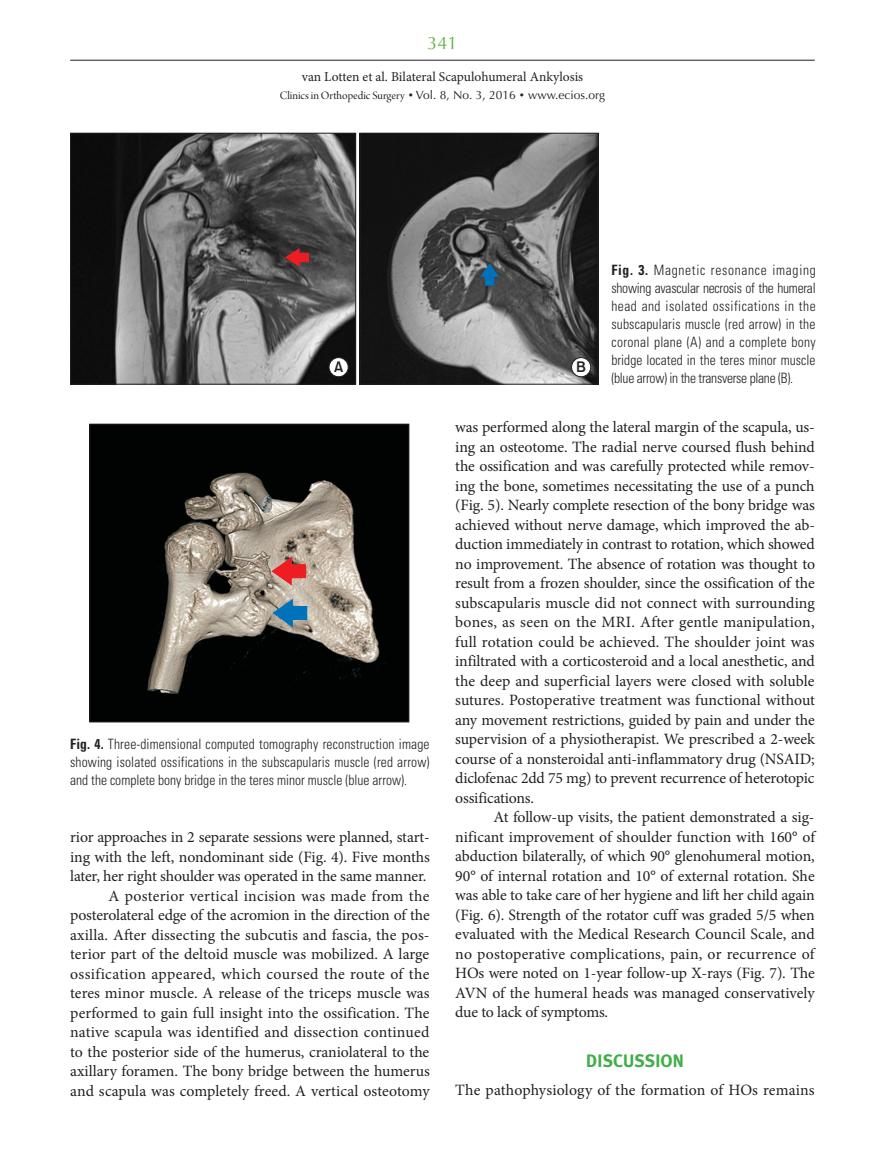
<style>
.page{position:relative;width:885px;height:1170px;background:#fff}
.page>*{position:absolute;margin:0;border:0;box-sizing:border-box;transform-origin:0 0}
.t1{font:700 18px "Meta Plus";letter-spacing:-.01em;color:#40ae49}
.t2{font:18px "Optima LT Std";color:#63b445}
.t3{font:15.75px/19.5px "Minion Pro";color:#231f20;text-align:justify}
.t4{font:15px "Gothic 725 BT Bold A";color:#231f20}
.t5{font:300 condensed 14.25px/18px "Univers";color:#231f20;text-align:justify;scale:.95 1}
.t6{font:13.5px "Minion Pro";color:#231f20}
.t7{font:12px "Optima LT Std";color:#231f20}
.s1{font-family:"Arno Pro Display"}
.s2{font-size:9px}
.s3{font-weight:700}
</style>
<div class="page">
<hr style="left:70px;top:60px;width:744px;height:1px;background:#231f20">
<svg style="left:70px;top:133px;width:528px;height:251px;background:#575757"></svg>
<svg style="left:285px;top:248px;width:24px;height:18px"></svg>
<svg style="left:480px;top:264px;width:18px;height:21px"></svg>
<img style="left:91px;top:426px;width:316px;height:294px">
<div style="left:89px;top:424px;width:320px;height:298px;border:1px solid #231f20"></div>
<svg style="left:272px;top:557px;width:34px;height:28px"></svg>
<svg style="left:273px;top:599px;width:34px;height:28px"></svg>
<p class="t2" style="left:427px;top:32px;width:32px">341</p>
<p class="t6" style="left:302px;top:68px;width:283px">van Lotten et al. Bilateral Scapulohumeral Ankylosis</p>
<p class="t7" style="left:280px;top:88px;width:327px"><span class="s1">Clinics in Orthopedic Surgery</span> <span class="s2">•</span> Vol. 8, No. 3, 2016 <span class="s2">•</span> www.ecios.org</p>
<p class="t4" style="left:334px;top:358px;width:11px">A</p>
<p class="t4" style="left:576px;top:358px;width:11px">B</p>
<p class="t5" style="left:611px;top:261px;width:216px"><span class="s3">Fig. 3.</span> Magnetic resonance imaging showing avascular necrosis of the humeral head and isolated ossifications in the subscapularis muscle (red arrow) in the coronal plane (A) and a complete bony bridge located in the teres minor muscle (blue arrow) in the transverse plane (B).</p>
<p class="t5" style="left:70px;top:734px;width:380px"><span class="s3">Fig. 4.</span> Three-dimensional computed tomography reconstruction image showing isolated ossifications in the subscapularis muscle (red arrow) and the complete bony bridge in the teres minor muscle (blue arrow).</p>
<p class="t3" style="left:70px;top:827px;width:361px;text-align:right">rior approaches in 2 separate sessions were planned, start&shy;ing with the left, nondominant side (Fig. 4). Five months later, her right shoulder was operated in the same manner.<br>A posterior vertical incision was made from the posterolateral edge of the acromion in the direction of the axilla. After dissecting the subcutis and fascia, the pos&shy;terior part of the deltoid muscle was mobilized. A large ossification appeared, which coursed the route of the teres minor muscle. A release of the triceps muscle was performed to gain full insight into the ossification. The native scapula was identified and dissection continued to the posterior side of the humerus, craniolateral to the axillary foramen. The bony bridge between the humerus and scapula was completely freed. A vertical osteotomy</p>
<p class="t3" style="left:455px;top:417px;width:361px">was performed along the lateral margin of the scapula, us&shy;ing an osteotome. The radial nerve coursed flush behind the ossification and was carefully protected while remov&shy;ing the bone, sometimes necessitating the use of a punch (Fig. 5). Nearly complete resection of the bony bridge was achieved without nerve damage, which improved the ab&shy;duction immediately in contrast to rotation, which showed no improvement. The absence of rotation was thought to result from a frozen shoulder, since the ossification of the subscapularis muscle did not connect with surrounding bones, as seen on the MRI. After gentle manipulation, full rotation could be achieved. The shoulder joint was infiltrated with a corticosteroid and a local anesthetic, and the deep and superficial layers were closed with soluble sutures. Postoperative treatment was functional without any movement restrictions, guided by pain and under the supervision of a physiotherapist. We prescribed a 2-week course of a nonsteroidal anti-inflammatory drug (NSAID; diclofenac 2dd 75 mg) to prevent recurrence of heterotopic ossifications.</p>
<p class="t3" style="left:455px;top:807px;width:361px;text-indent:38px">At follow-up visits, the patient demonstrated a sig&shy;nificant improvement of shoulder function with 160° of abduction bilaterally, of which 90° glenohumeral motion, 90° of internal rotation and 10° of external rotation. She was able to take care of her hygiene and lift her child again (Fig. 6). Strength of the rotator cuff was graded 5/5 when evaluated with the Medical Research Council Scale, and no postoperative complications, pain, or recurrence of HOs were noted on 1-year follow-up X-rays (Fig. 7). The AVN of the humeral heads was managed conservatively due to lack of symptoms.</p>
<p class="t1" style="left:586px;top:1050px;width:100px">DISCUSSION</p>
<p class="t3" style="left:455px;top:1080px;width:361px">The pathophysiology of the formation of HOs remains</p>
</div>
